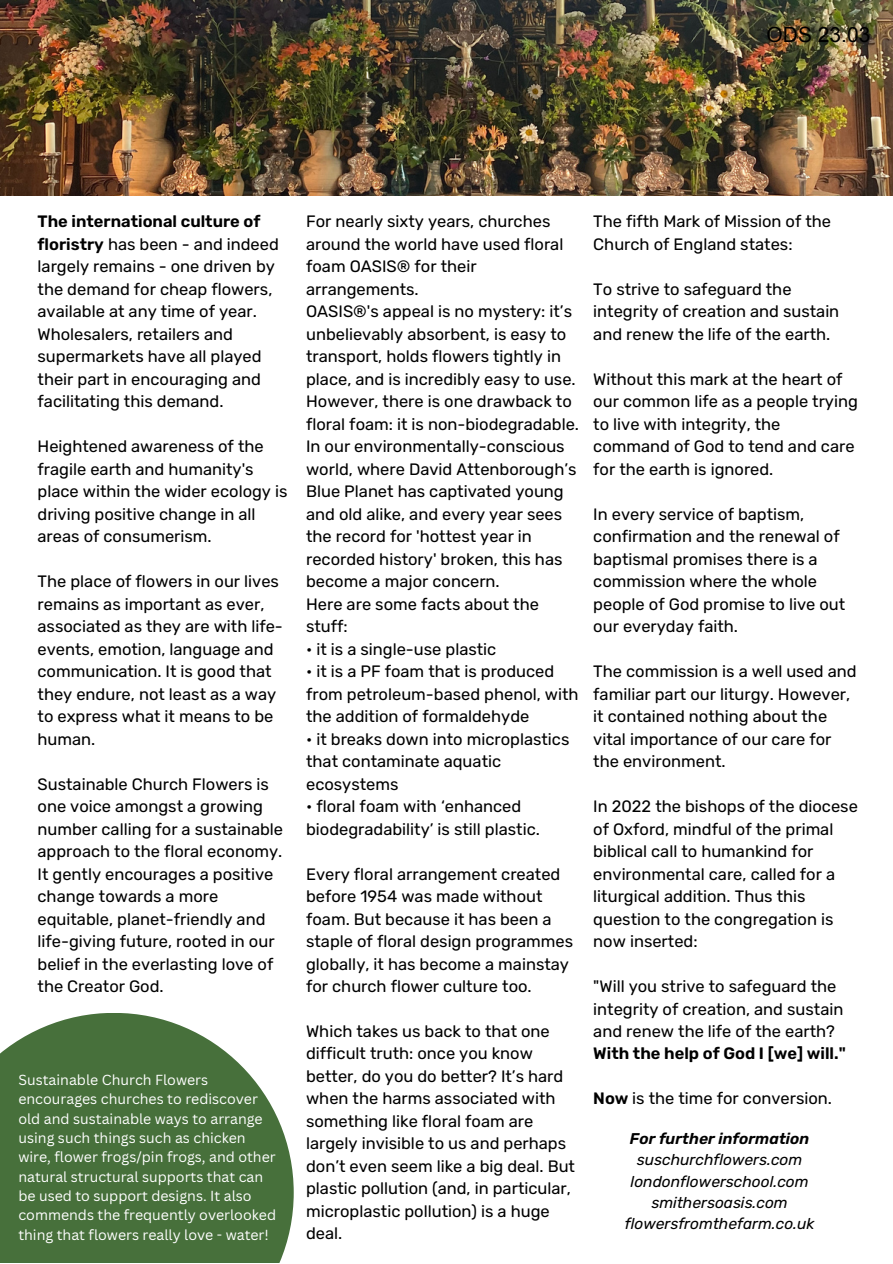
<style>
.page{position:relative;width:893px;height:1264px;background:#fff}
.page>*{position:absolute;margin:0;border:0;box-sizing:border-box;transform-origin:0 0}
.t1{font:16.5px/22.5px "Rubik";color:#000}
.t2{font:600 16.5px "Rubik";color:#000}
.t3{font:italic 15.6px/21.3px "Rubik";color:#000;text-align:center}
.t4{font:italic 600 15.6px "Rubik";color:#000}
.t5{font:14.1px/19.4px "Canva Sans";color:#fff}
.s1{font-weight:600}
</style>
<div class="page">
<img style="left:0;top:0;width:892px;height:195px">
<div style="left:0;top:1012px;width:294px;height:250px;background:#47703b"></div>
<p class="t1" style="left:38px;top:210px;width:243px"><span class="s1">The international culture of floristry</span> has been - and indeed largely remains - one driven by the demand for cheap flowers, available at any time of year.<br>Wholesalers, retailers and supermarkets have all played their part in encouraging and facilitating this demand.</p>
<p class="t1" style="left:38px;top:435px;width:251px">Heightened awareness of the fragile earth and humanity's place within the wider ecology is driving positive change in all areas of consumerism.</p>
<p class="t1" style="left:38px;top:570px;width:247px">The place of flowers in our lives remains as important as ever, associated as they are with life&shy;events, emotion, language and communication. It is good that they endure, not least as a way to express what it means to be human.</p>
<p class="t1" style="left:38px;top:772px;width:247px">Sustainable Church Flowers is one voice amongst a growing number calling for a sustainable approach to the floral economy.<br>It gently encourages a positive change towards a more equitable, planet-friendly and life-giving future, rooted in our belief in the everlasting love of the Creator God.</p>
<p class="t5" style="left:18px;top:1069px;width:259px">Sustainable Church Flowers encourages churches to rediscover old and sustainable ways to arrange using such things such as chicken wire, flower frogs/pin frogs, and other natural structural supports that can be used to support designs. It also commends the frequently overlooked thing that flowers really love - water!</p>
<p class="t1" style="left:306px;top:210px;width:274px">For nearly sixty years, churches around the world have used floral foam OASIS® for their arrangements.<br>OASIS®'s appeal is no mystery: it’s unbelievably absorbent, is easy to transport, holds flowers tightly in place, and is incredibly easy to use.<br>However, there is one drawback to floral foam: it is non-biodegradable.<br>In our environmentally-conscious world, where David Attenborough’s<br>Blue Planet has captivated young and old alike, and every year sees the record for 'hottest year in recorded history' broken, this has become a major concern.<br>Here are some facts about the stuff:</p>
<p class="t1" style="left:306px;top:637px;width:192px">• it is a single-use plastic</p>
<p class="t1" style="left:306px;top:660px;width:274px">• it is a PF foam that is produced from petroleum-based phenol, with the addition of formaldehyde</p>
<p class="t1" style="left:306px;top:727px;width:265px">• it breaks down into microplastics that contaminate aquatic ecosystems</p>
<p class="t1" style="left:306px;top:795px;width:235px">• floral foam with ‘enhanced biodegradability’ is still plastic.</p>
<p class="t1" style="left:306px;top:862px;width:268px">Every floral arrangement created before 1954 was made without foam. But because it has been a staple of floral design programmes globally, it has become a mainstay for church flower culture too.</p>
<p class="t1" style="left:306px;top:1020px;width:270px">Which takes us back to that one difficult truth: once you know better, do you do better? It’s hard when the harms associated with something like floral foam are largely invisible to us and perhaps don’t even seem like a big deal. But plastic pollution (and, in particular, microplastic pollution) is a huge deal.</p>
<p class="t1" style="left:593px;top:210px;width:239px">The fifth Mark of Mission of the<br>Church of England states:</p>
<p class="t1" style="left:593px;top:278px;width:247px">To strive to safeguard the integrity of creation and sustain and renew the life of the earth.</p>
<p class="t1" style="left:593px;top:368px;width:266px">Without this mark at the heart of our common life as a people trying to live with integrity, the command of God to tend and care for the earth is ignored.</p>
<p class="t1" style="left:593px;top:503px;width:253px">In every service of baptism, confirmation and the renewal of baptismal promises there is a commission where the whole people of God promise to live out our everyday faith.</p>
<p class="t1" style="left:593px;top:660px;width:265px">The commission is a well used and familiar part our liturgy. However, it contained nothing about the vital importance of our care for the environment.</p>
<p class="t1" style="left:593px;top:795px;width:266px">In 2022 the bishops of the diocese of Oxford, mindful of the primal biblical call to humankind for environmental care, called for a liturgical addition. Thus this question to the congregation is now inserted:</p>
<p class="t1" style="left:593px;top:975px;width:251px">"Will you strive to safeguard the integrity of creation, and sustain and renew the life of the earth?</p>
<p class="t2" style="left:593px;top:1044px;width:254px">With the help of God I [we] will."</p>
<p class="t1" style="left:593px;top:1087px;width:240px"><span class="s1">Now</span> is the time for conversion.</p>
<p class="t4" style="left:629px;top:1129px;width:181px">For further information</p>
<p class="t3" style="left:624px;top:1149px;width:191px">suschurchflowers.com londonflowerschool.com smithersoasis.com flowersfromthefarm.co.uk</p>
</div>
